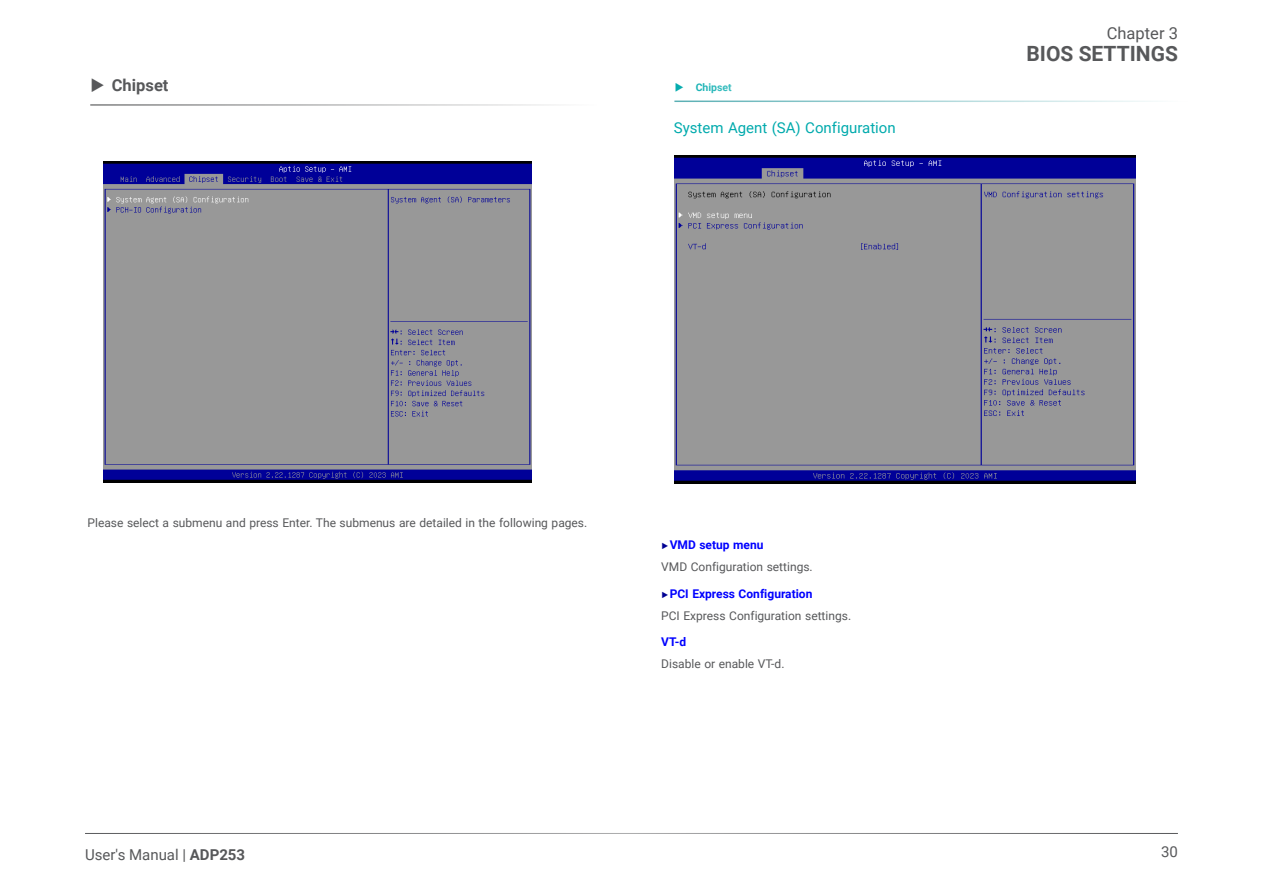
<style>
.page{position:relative;width:1263px;height:893px;background:#fff}
.page>*{position:absolute;margin:0;border:0;box-sizing:border-box;transform-origin:0 0}
.t1{font:700 21px "Roboto";color:#57585a}
.t2{font:16.5px "Roboto";color:#57585a}
.t3{font:700 16.5px "Roboto";color:#57585a}
.Heading_3{font:15px "Roboto";color:#00aaad}
.t4{font:15px "Roboto";color:#57585a}
.Body_Text{font:12px "Roboto";color:#57585a}
.BIOS_Item{font:12px "Roboto";color:#57585a}
.BIOS_Item-2{font:700 12px "Roboto";color:#00f}
.t5{font:700 10.5px "Roboto";color:#00aaad}
.s1{font-weight:700}
.s2{font-family:"Arial";font-size:9px;color:#000093}
</style>
<div class="page">
<hr style="left:85px;top:833px;width:1093px;height:1px;background:#57585a">
<hr style="left:90px;top:104px;width:515px;height:2px;background:#595a5b">
<img style="left:103px;top:162px;width:428px;height:321px">
<hr style="left:674px;top:101px;width:515px;height:1px;background:#2e9aa0">
<img style="left:674px;top:155px;width:461px;height:329px">
<p class="t3" style="left:112px;top:73px;width:58px">Chipset</p>
<p class="t5" style="left:696px;top:80px;width:38px">Chipset</p>
<p class="Heading_3" style="left:674px;top:117px;width:223px">System Agent (SA) Configuration</p>
<h2 class="t2" style="left:1107px;top:21px;width:73px">Chapter 3</h2>
<h1 class="t1" style="left:1026px;top:39px;width:153px">BIOS SETTINGS</h1>
<p class="BIOS_Item" style="left:88px;top:515px;width:501px">Please select a submenu and press Enter. The submenus are detailed in the following pages.</p>
<p class="t4" style="left:85px;top:844px;width:162px">User's Manual | <span class="s1">ADP253</span></p>
<p class="BIOS_Item-2" style="left:661px;top:537px;width:104px"><span class="s2">►</span>VMD setup menu</p>
<p class="Body_Text" style="left:661px;top:559px;width:153px">VMD Configuration settings.</p>
<p class="BIOS_Item-2" style="left:661px;top:585px;width:153px"><span class="s2">►</span>PCI Express Configuration</p>
<p class="Body_Text" style="left:661px;top:607px;width:191px">PCI Express Configuration settings.</p>
<p class="BIOS_Item-2" style="left:661px;top:634px;width:27px">VT-d</p>
<p class="Body_Text" style="left:661px;top:656px;width:125px">Disable or enable VT-d.</p>
<p class="t4" style="left:1161px;top:841px;width:18px">30</p>
</div>
